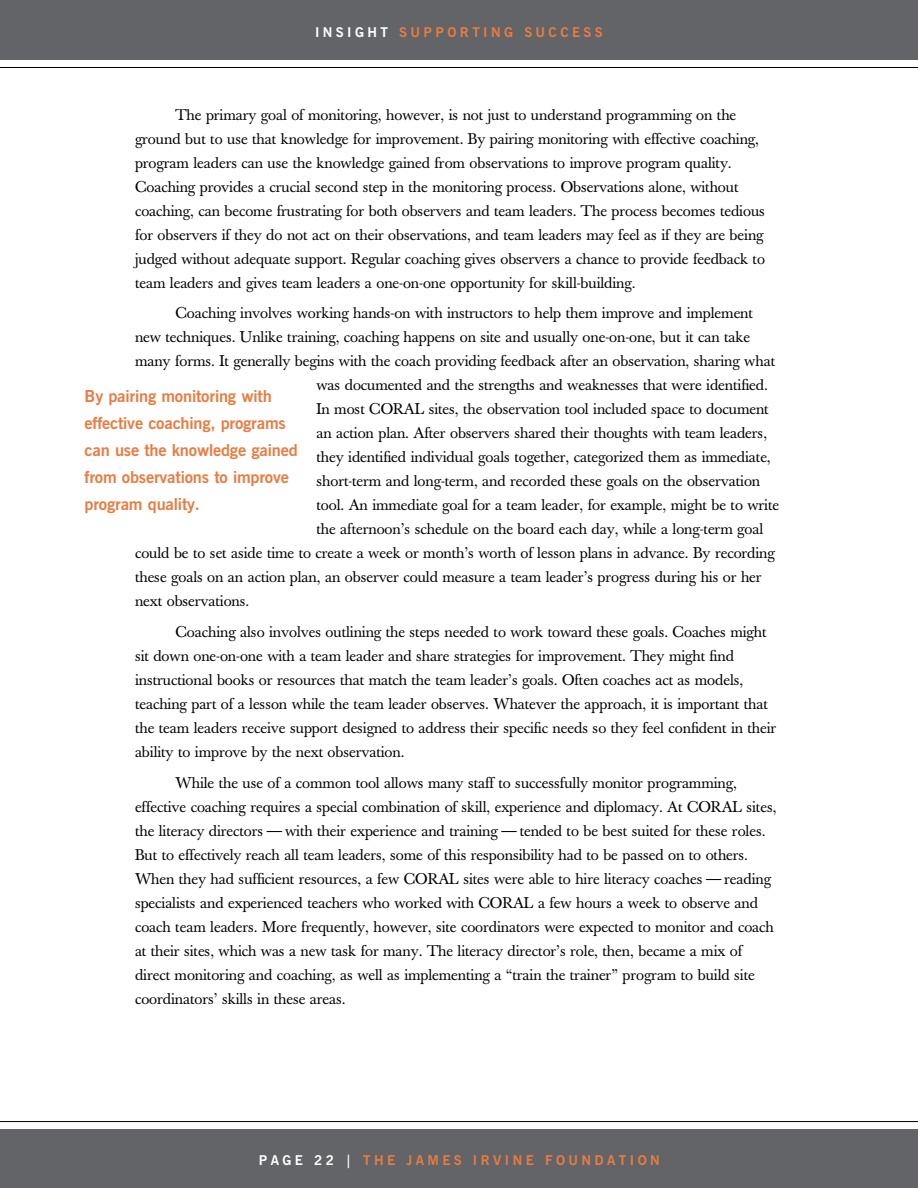
<style>
.page{position:relative;width:918px;height:1188px;background:#fff}
.page>*{position:absolute;margin:0;border:0;box-sizing:border-box;transform-origin:0 0}
.t1{font:700 16.5px/27px "News Gothic BT";letter-spacing:-.01em;color:#e87c42}
.t2{font:15.3px/24px "Baskerville";letter-spacing:-.005em;color:#000}
.t3{font:700 13.5px "News Gothic BT";letter-spacing:.25em;color:#e87c42}
.s1{color:#fff}
.s2{font-family:"New Baskerville"}
</style>
<div class="page">
<hr style="left:0;top:67px;width:918px;height:1px;background:#000">
<div style="left:0;top:0;width:918px;height:59px;background:#636467"></div>
<div style="left:0;top:1130px;width:918px;height:58px;background:#636467"></div>
<hr style="left:0;top:1121px;width:918px;height:1px;background:#000">
<p class="t3" style="left:315px;top:24px;width:289px"><span class="s1">insight</span> Supporting Success</p>
<p class="t2" style="left:135px;top:103px;width:632px;text-indent:40px">The primary goal of monitoring, however, is not just to understand programming on the ground but to use that knowledge for improvement. By pairing monitoring with effective coaching, program leaders can use the knowledge gained from observations to improve program quality.<br>Coaching provides a crucial second step in the monitoring process. Observations alone, without coaching, can become frustrating for both observers and team leaders. The process becomes tedious for observers if they do not act on their observations, and team leaders may feel as if they are being judged without adequate support. Regular coaching gives observers a chance to provide feedback to team leaders and gives team leaders a one-on-one opportunity for skill-building.</p>
<p class="t2" style="left:176px;top:302px;width:579px">Coaching involves working hands-on with instructors to help them improve and implement</p>
<p class="t2" style="left:135px;top:326px;width:617px">new techniques. Unlike training, coaching happens on site and usually one-on-one, but it can take</p>
<p class="t2" style="left:135px;top:350px;width:642px">many forms. It generally begins with the coach providing feedback after an observation, sharing what</p>
<p class="t2" style="left:317px;top:374px;width:453px">was documented and the strengths and weaknesses that were identified.</p>
<p class="t2" style="left:317px;top:398px;width:454px">In most CORAL sites, the observation tool included space to document</p>
<p class="t2" style="left:317px;top:422px;width:452px">an action plan. After observers shared their thoughts with team leaders,</p>
<p class="t2" style="left:317px;top:446px;width:456px">they identified individual goals together, categorized them as immediate,</p>
<p class="t2" style="left:317px;top:470px;width:445px">short-term and long-term, and recorded these goals on the observation</p>
<p class="t2" style="left:317px;top:494px;width:464px">tool. An immediate goal for a team leader, for example, might be to write</p>
<p class="t2" style="left:317px;top:518px;width:448px">the afternoon’s schedule on the board each day, while a long-term goal</p>
<p class="t2" style="left:135px;top:542px;width:641px">could be to set aside time to create a week or month’s worth of lesson plans in advance. By recording</p>
<p class="t2" style="left:135px;top:566px;width:628px">these goals on an action plan, an observer could measure a team leader’s progress during his or her</p>
<p class="t2" style="left:135px;top:590px;width:116px">next observations.</p>
<p class="t2" style="left:135px;top:620px;width:643px;text-indent:40px">Coaching also involves outlining the steps needed to work toward these goals. Coaches might sit down one-on-one with a team leader and share strategies for improvement. They might find instructional books or resources that match the team leader’s goals. Often coaches act as models, teaching part of a lesson while the team leader observes. Whatever the approach, it is important that the team leaders receive support designed to address their specific needs so they feel confident in their ability to improve by the next observation.</p>
<p class="t2" style="left:135px;top:771px;width:643px;text-indent:40px">While the use of a common tool allows many staff to successfully monitor programming, effective coaching requires a special combination of skill, experience and diplomacy. At CORAL sites, the literacy directors <span class="s2">—</span> with their experience and training <span class="s2">—</span> tended to be best suited for these roles.<br>But to effectively reach all team leaders, some of this responsibility had to be passed on to others.<br>When they had sufficient resources, a few CORAL sites were able to hire literacy coaches <span class="s2">—</span> reading specialists and experienced teachers who worked with CORAL a few hours a week to observe and coach team leaders. More frequently, however, site coordinators were expected to monitor and coach at their sites, which was a new task for many. The literacy director’s role, then, became a mix of direct monitoring and coaching, as well as implementing a “train the trainer” program to build site coordinators’ skills in these areas.</p>
<p class="t1" style="left:85px;top:382px;width:215px">By pairing monitoring with effective coaching, programs can use the knowledge gained from observations to improve program quality.</p>
<p class="t3" style="left:259px;top:1152px;width:403px"><span class="s1">page 22 |</span> the james irvine foundation</p>
</div>
